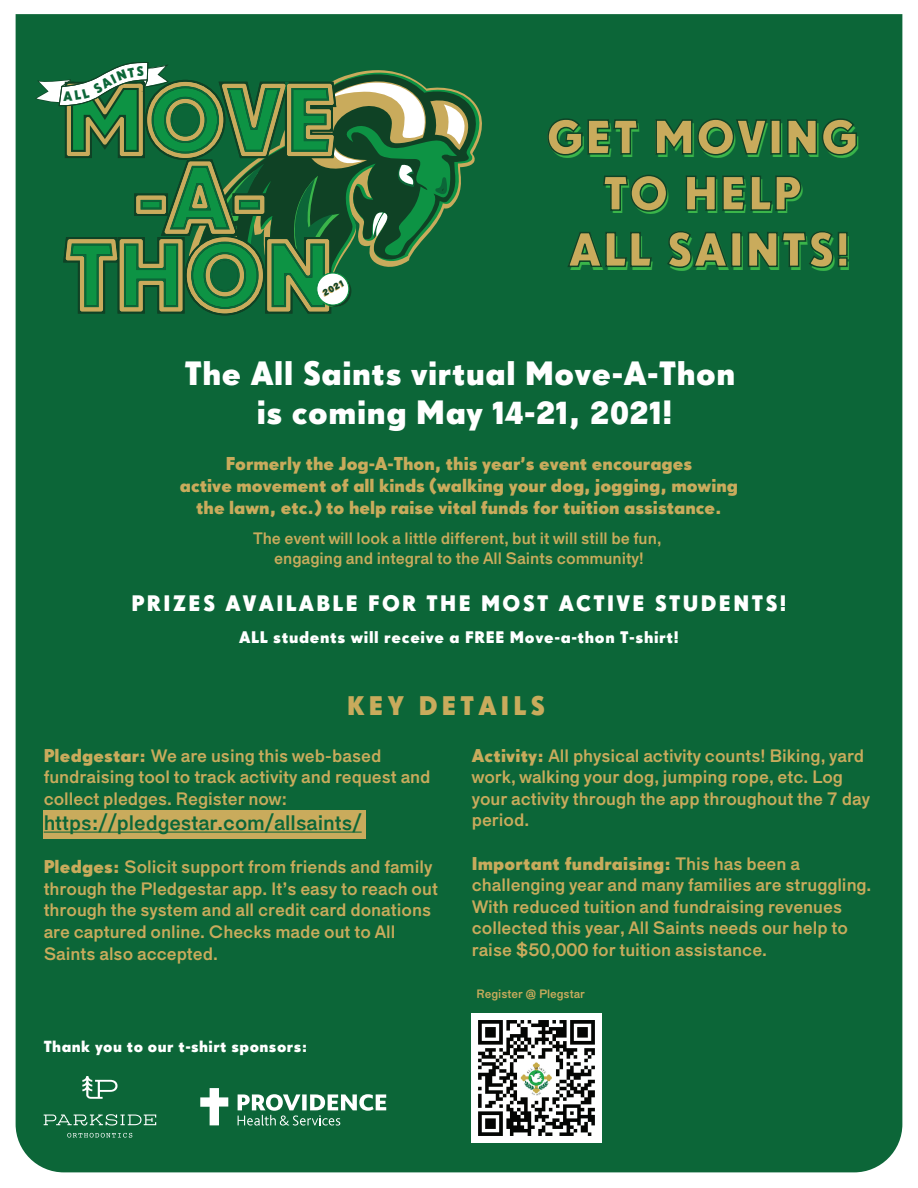
<style>
.page{position:relative;width:918px;height:1188px;background:#fff}
.page>*{position:absolute;margin:0;border:0;box-sizing:border-box;transform-origin:0 0}
.t1{font:46.95px/56.2px "Super Grotesk A Bd LF";letter-spacing:.04em;color:#c9ab5c;text-align:center}
.t2{font:32.7px/39.3px "Super Grotesk A Bd LF";letter-spacing:.02em;color:#fff;text-align:center}
.t3{font:26.1px "Super Grotesk A Bd LF";letter-spacing:.16em;color:#c9ab5c}
.t4{font:21.75px "Super Grotesk A Bd LF";letter-spacing:.11em;color:#fff}
.t5{font:21px "Maria Pro";color:#0c6638}
.t6{font:18.15px/21.8px "Super Grotesk A Bd LF";color:#c9ab5c;text-align:center}
.t7{font:18px/21.6px "Maria Pro";color:#c9ab5c}
.t8{font:18px "Super Grotesk A Bd LF";letter-spacing:.01em;color:#c9ab5c}
.t9{font:16.5px/19.8px "Maria Pro";color:#c9ab5c;text-align:center}
.t10{font:16.35px "Super Grotesk A Bd LF";letter-spacing:.04em;color:#fff}
.t11{font:15.6px "Super Grotesk A Bd LF";letter-spacing:.03em;color:#fff}
.t12{font:12.15px "Maria Pro";color:#c9ab5c}
.s1{font-family:"Super Grotesk A Bd LF"}
.s2{font-family:"Maria Pro"}
</style>
<div class="page">
<div style="left:16px;top:14px;width:886px;height:1158px;background:#0c6638"></div>
<svg style="left:547px;top:118px;width:92px;height:38px;background:#0c5f34"></svg>
<svg style="left:655px;top:118px;width:113px;height:38px;background:#0c5f34"></svg>
<div style="left:770px;top:119px;width:11px;height:36px;border:2px solid #0e4326"></div>
<svg style="left:786px;top:118px;width:72px;height:38px;background:#0c5e34"></svg>
<svg style="left:602px;top:174px;width:66px;height:39px;background:#0c6034"></svg>
<svg style="left:685px;top:175px;width:117px;height:37px;background:#0c5e34"></svg>
<svg style="left:566px;top:231px;width:87px;height:37px;background:#0c5f34"></svg>
<svg style="left:666px;top:230px;width:63px;height:39px;background:#0c5f34"></svg>
<div style="left:731px;top:232px;width:11px;height:35px;border:2px solid #0e4326"></div>
<svg style="left:747px;top:230px;width:101px;height:39px;background:#0c5e34"></svg>
<svg style="left:44px;top:1114px;width:112px;height:12px"></svg>
<svg style="left:67px;top:1133px;width:65px;height:5px"></svg>
<svg style="left:82px;top:1076px;width:36px;height:23px"></svg>
<svg style="left:200px;top:1088px;width:28px;height:37px"></svg>
<svg style="left:238px;top:1094px;width:148px;height:32px"></svg>
<img style="left:472px;top:1013px;width:129px;height:130px">
<div style="left:44px;top:810px;width:322px;height:29px;background:#c9ab5c"></div>
<hr style="left:44px;top:832px;width:318px;height:1px;background:#0c6638">
<svg style="left:35px;top:62px;width:444px;height:253px;background:#367844"></svg>
<h1 class="t1" style="left:547px;top:109px;width:313px">GET MOVING<br>TO HELP<br>ALL SAINTS!</h1>
<h2 class="t2" style="left:185px;top:353px;width:552px">The All Saints virtual Move-A-Thon is coming May 14-21, 2021!</h2>
<p class="t6" style="left:180px;top:453px;width:560px">Formerly the Jog-A-Thon, this year’s event encourages<br>active movement of all kinds (walking your dog, jogging, mowing the lawn, etc.) to help raise vital funds for tuition assistance.</p>
<p class="t9" style="left:253px;top:529px;width:410px">The event will look a little different, but it will still be fun, engaging and integral to the All Saints community!</p>
<p class="t4" style="left:131px;top:589px;width:656px">PRIZES AVAILABLE FOR THE MOST ACTIVE STUDENTS!</p>
<p class="t10" style="left:239px;top:627px;width:441px">ALL students will receive a FREE Move-a-thon T-shirt!</p>
<h3 class="t3" style="left:347px;top:689px;width:199px">KEY DETAILS</h3>
<p class="t7" style="left:44px;top:745px;width:388px"><span class="s1">Pledgestar:</span> We are using this web-based fundraising tool to track activity and request and collect pledges. Register now:</p>
<p class="t5" style="left:44px;top:810px;width:320px">https://pledgestar.com/allsaints/</p>
<p class="t7" style="left:44px;top:856px;width:396px"><span class="s1">Pledges:</span> Solicit support from friends and family through the Pledgestar app. It’s easy to reach out through the system and all credit card donations are captured online. Checks made out to All Saints also accepted.</p>
<p class="t11" style="left:44px;top:1037px;width:265px">Thank you to our t-shirt sponsors:</p>
<p class="t7" style="left:472px;top:745px;width:400px"><span class="s1">Activity:</span> All physical activity counts! Biking, yard work, walking your dog, jumping rope, etc. Log your activity through the app throughout the 7 day period.</p>
<p class="t8" style="left:472px;top:852px;width:330px">Important fundraising: <span class="s2">This has been a</span></p>
<p class="t7" style="left:472px;top:874px;width:401px">challenging year and many families are struggling.<br>With reduced tuition and fundraising revenues collected this year, All Saints needs our help to raise $50,000 for tuition assistance.</p>
<p class="t12" style="left:477px;top:986px;width:110px">Register @ Plegstar</p>
</div>
